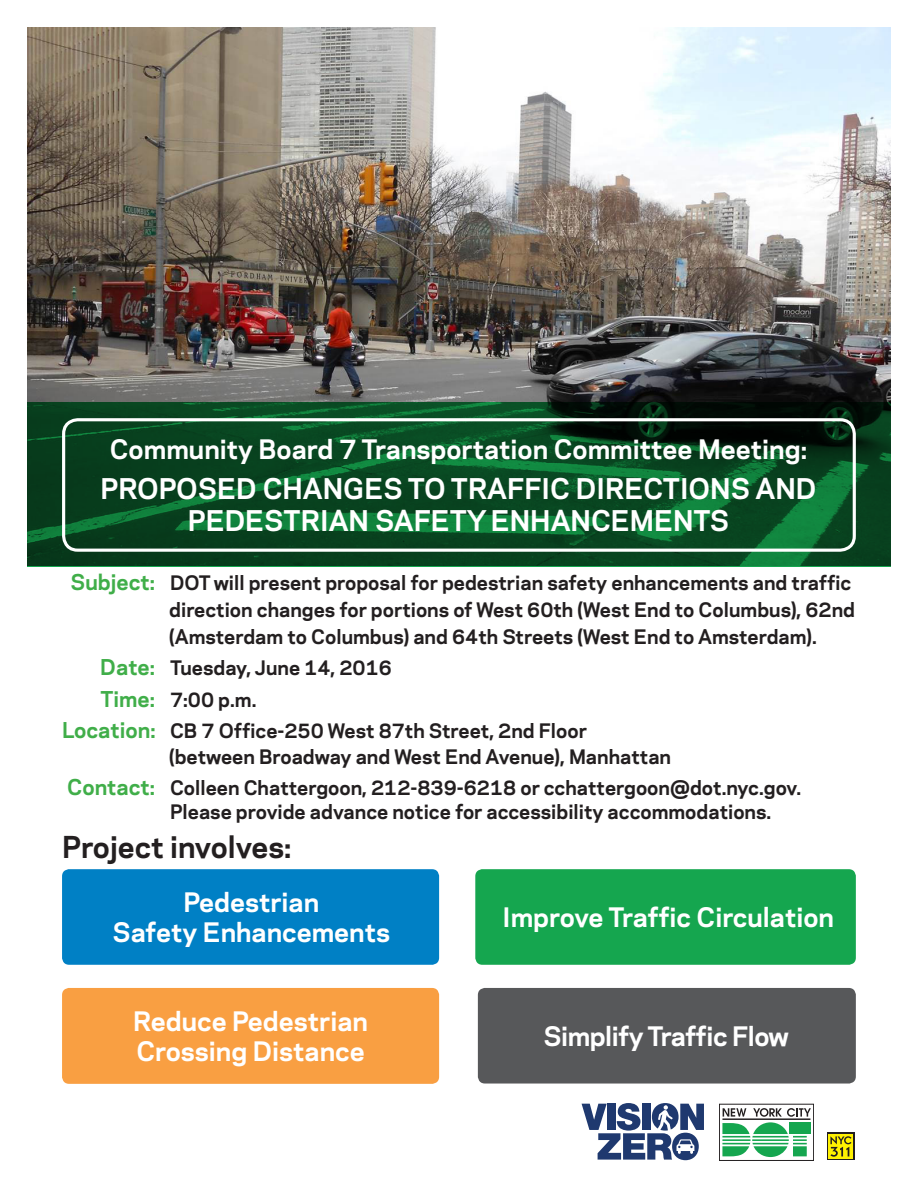
<style>
.page{position:relative;width:918px;height:1188px;background:#fff}
.page>*{position:absolute;margin:0;border:0;box-sizing:border-box;transform-origin:0 0}
.t1{font:700 28.35px "Galaxie Polaris";color:#231f20}
.t2{font:700 26.85px/32.1px "Galaxie Polaris";color:#fff;text-align:center}
.t3{font:700 25.2px/30px "Galaxie Polaris";color:#fff;text-align:center}
.t4{font:700 25.2px "Galaxie Polaris";letter-spacing:-.02em;color:#fff}
.t5{font:700 18.75px/27px "Galaxie Polaris";color:#231f20}
.s1{font-size:20.4px;color:#40ae49}
</style>
<div class="page">
<img style="left:27px;top:27px;width:864px;height:375px">
<svg style="left:27px;top:402px;width:864px;height:165px;background:#094a22"></svg>
<div style="left:62px;top:418px;width:794px;height:134px;border:3px solid #fff;border-radius:14px"></div>
<div style="left:62px;top:869px;width:377px;height:96px;background:#0080c5;border-radius:7px"></div>
<div style="left:475px;top:869px;width:381px;height:96px;background:#15a64f;border-radius:7px"></div>
<div style="left:62px;top:988px;width:377px;height:96px;background:#f99f42;border-radius:7px"></div>
<div style="left:478px;top:988px;width:378px;height:96px;background:#57585a;border-radius:7px"></div>
<svg style="left:582px;top:1103px;width:122px;height:57px"></svg>
<div style="left:719px;top:1104px;width:95px;height:57px;border:1px solid #231f20"></div>
<svg style="left:722px;top:1108px;width:89px;height:49px"></svg>
<div style="left:827px;top:1132px;width:28px;height:28px;background:#231f20"></div>
<div style="left:828px;top:1134px;width:25px;height:25px;background:#fff101"></div>
<svg style="left:830px;top:1136px;width:22px;height:21px"></svg>
<p class="t3" style="left:110px;top:432px;width:699px">Community Board 7 Transportation Committee Meeting:</p>
<p class="t2" style="left:101px;top:471px;width:717px">PROPOSED CHANGES TO TRAFFIC DIRECTIONS AND<br>PEDESTRIAN SAFETY ENHANCEMENTS</p>
<p class="t5" style="left:169px;top:568px;width:687px;text-indent:-99px"><span class="s1">Subject:</span> DOT will present proposal for pedestrian safety enhancements and traffic direction changes for portions of West 60th (West End to Columbus), 62nd (Amsterdam to Columbus) and 64th Streets (West End to Amsterdam).</p>
<p class="t5" style="left:100px;top:653px;width:293px"><span class="s1">Date:</span> Tuesday, June 14, 2016</p>
<p class="t5" style="left:100px;top:685px;width:158px"><span class="s1">Time:</span> 7:00 p.m.</p>
<p class="t5" style="left:169px;top:717px;width:503px;line-height:25.5px;text-indent:-107px"><span class="s1">Location:</span> CB 7 Office-250 West 87th Street, 2nd Floor (between Broadway and West End Avenue), Manhattan</p>
<p class="t5" style="left:170px;top:775px;width:633px;line-height:24px;text-indent:-103px"><span class="s1">Contact:</span> Colleen Chattergoon, 212-839-6218 or cchattergoon@dot.nyc.gov.<br>Please provide advance notice for accessibility accommodations.</p>
<p class="t1" style="left:62px;top:825px;width:231px">Project involves:</p>
<p class="t3" style="left:112px;top:886px;width:279px">Pedestrian<br>Safety Enhancements</p>
<p class="t3" style="left:503px;top:901px;width:333px">Improve Traffic Circulation</p>
<p class="t3" style="left:133px;top:1005px;width:236px;text-align:left">Reduce Pedestrian<br>Crossing Distance</p>
<p class="t4" style="left:544px;top:1017px;width:247px">Simplify Traffic Flow</p>
</div>
